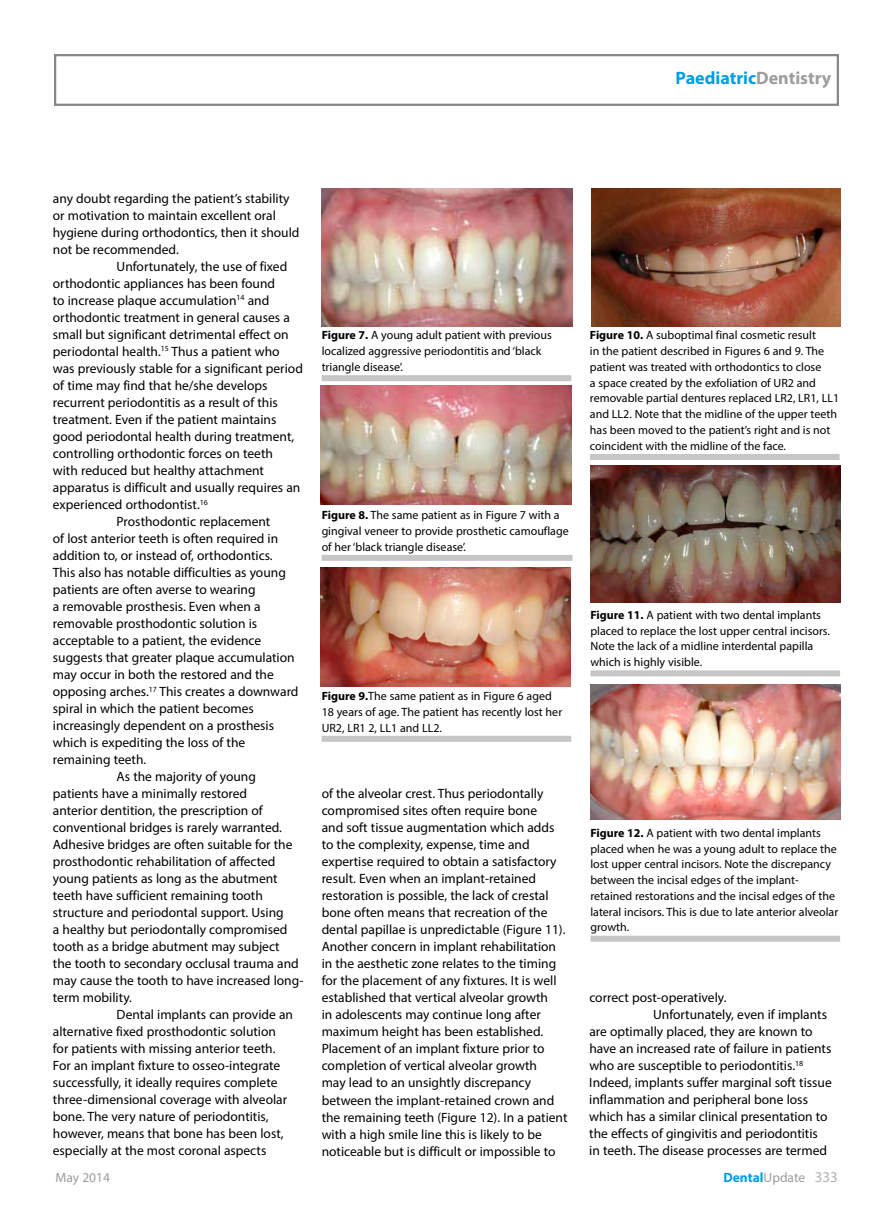
<style>
.page{position:relative;width:893px;height:1212px;background:#fff}
.page>*{position:absolute;margin:0;border:0;box-sizing:border-box;transform-origin:0 0}
.t1{font:700 18px "Myriad Pro";color:#009fe3}
.t2{font:13.5px/17px "Myriad Pro";color:#000}
.t3{font:700 13.5px "Myriad Pro";color:#009fe3}
.t4{font:13.5px "Myriad Pro";color:#9d9d9c}
.t5{font:12px/15.8px "Myriad Pro";color:#000}
.s1{color:#9d9d9c}
.s2{font-weight:700}
.s3{font-weight:400;color:#9d9d9c}
.s4{font-weight:400;font-size:15px;color:#b3b2b2}
</style>
<div class="page">
<div style="left:54px;top:54px;width:785px;height:52px;border:2px solid #878787"></div>
<img style="left:322px;top:189px;width:250px;height:138px">
<img style="left:321px;top:386px;width:250px;height:118px">
<img style="left:321px;top:568px;width:249px;height:118px">
<div style="left:322px;top:375px;width:249px;height:6px;background:#c6c6c6"></div>
<div style="left:322px;top:555px;width:250px;height:6px;background:#c6c6c6"></div>
<div style="left:322px;top:736px;width:249px;height:6px;background:#c6c6c6"></div>
<img style="left:591px;top:189px;width:250px;height:138px">
<div style="left:590px;top:454px;width:250px;height:6px;background:#c6c6c6"></div>
<img style="left:590px;top:465px;width:250px;height:137px">
<div style="left:590px;top:670px;width:250px;height:6px;background:#c6c6c6"></div>
<img style="left:590px;top:685px;width:250px;height:135px">
<div style="left:590px;top:936px;width:250px;height:6px;background:#c6c6c6"></div>
<h1 class="t1" style="left:676px;top:66px;width:157px">Paediatric<span class="s1">Dentistry</span></h1>
<p class="t2" style="left:53px;top:190px;width:238px">any doubt regarding the patient’s stability</p>
<p class="t2" style="left:53px;top:207px;width:225px">or motivation to maintain excellent oral</p>
<p class="t2" style="left:53px;top:224px;width:248px">hygiene during orthodontics, then it should</p>
<p class="t2" style="left:53px;top:241px;width:127px">not be recommended.</p>
<p class="t2" style="left:117px;top:258px;width:172px">Unfortunately, the use of fixed</p>
<p class="t2" style="left:53px;top:275px;width:224px">orthodontic appliances has been found</p>
<p class="t2" style="left:53px;top:292px;width:218px">to increase plaque accumulation<sup>14</sup> and</p>
<p class="t2" style="left:53px;top:309px;width:238px">orthodontic treatment in general causes a</p>
<p class="t2" style="left:53px;top:326px;width:237px">small but significant detrimental effect on</p>
<p class="t2" style="left:53px;top:343px;width:228px">periodontal health.<sup>15</sup> Thus a patient who</p>
<p class="t2" style="left:53px;top:360px;width:252px">was previously stable for a significant period</p>
<p class="t2" style="left:53px;top:377px;width:216px">of time may find that he/she develops</p>
<p class="t2" style="left:53px;top:394px;width:227px">recurrent periodontitis as a result of this</p>
<p class="t2" style="left:53px;top:411px;width:225px">treatment. Even if the patient maintains</p>
<p class="t2" style="left:53px;top:428px;width:243px">good periodontal health during treatment,</p>
<p class="t2" style="left:53px;top:445px;width:222px">controlling orthodontic forces on teeth</p>
<p class="t2" style="left:53px;top:462px;width:213px">with reduced but healthy attachment</p>
<p class="t2" style="left:53px;top:479px;width:249px">apparatus is difficult and usually requires an</p>
<p class="t2" style="left:53px;top:496px;width:157px">experienced orthodontist.<sup>16</sup></p>
<p class="t2" style="left:117px;top:513px;width:155px">Prosthodontic replacement</p>
<p class="t2" style="left:53px;top:530px;width:227px">of lost anterior teeth is often required in</p>
<p class="t2" style="left:53px;top:547px;width:221px">addition to, or instead of, orthodontics.</p>
<p class="t2" style="left:53px;top:564px;width:234px">This also has notable difficulties as young</p>
<p class="t2" style="left:53px;top:581px;width:204px">patients are often averse to wearing</p>
<p class="t2" style="left:53px;top:598px;width:209px">a removable prosthesis. Even when a</p>
<p class="t2" style="left:53px;top:615px;width:206px">removable prosthodontic solution is</p>
<p class="t2" style="left:53px;top:632px;width:210px">acceptable to a patient, the evidence</p>
<p class="t2" style="left:53px;top:649px;width:243px">suggests that greater plaque accumulation</p>
<p class="t2" style="left:53px;top:666px;width:222px">may occur in both the restored and the</p>
<p class="t2" style="left:53px;top:683px;width:247px">opposing arches.<sup>17</sup> This creates a downward</p>
<p class="t2" style="left:53px;top:700px;width:203px">spiral in which the patient becomes</p>
<p class="t2" style="left:53px;top:717px;width:223px">increasingly dependent on a prosthesis</p>
<p class="t2" style="left:53px;top:734px;width:194px">which is expediting the loss of the</p>
<p class="t2" style="left:53px;top:751px;width:95px">remaining teeth.</p>
<p class="t2" style="left:117px;top:768px;width:141px">As the majority of young</p>
<p class="t2" style="left:53px;top:785px;width:196px">patients have a minimally restored</p>
<p class="t2" style="left:53px;top:802px;width:211px">anterior dentition, the prescription of</p>
<p class="t2" style="left:53px;top:819px;width:231px">conventional bridges is rarely warranted.</p>
<p class="t2" style="left:53px;top:836px;width:241px">Adhesive bridges are often suitable for the</p>
<p class="t2" style="left:53px;top:853px;width:224px">prosthodontic rehabilitation of affected</p>
<p class="t2" style="left:53px;top:870px;width:226px">young patients as long as the abutment</p>
<p class="t2" style="left:53px;top:887px;width:212px">teeth have sufficient remaining tooth</p>
<p class="t2" style="left:53px;top:904px;width:232px">structure and periodontal support. Using</p>
<p class="t2" style="left:53px;top:921px;width:236px">a healthy but periodontally compromised</p>
<p class="t2" style="left:53px;top:938px;width:228px">tooth as a bridge abutment may subject</p>
<p class="t2" style="left:53px;top:955px;width:248px">the tooth to secondary occlusal trauma and</p>
<p class="t2" style="left:53px;top:972px;width:252px">may cause the tooth to have increased long-</p>
<p class="t2" style="left:53px;top:989px;width:81px">term mobility.</p>
<p class="t2" style="left:117px;top:1006px;width:178px">Dental implants can provide an</p>
<p class="t2" style="left:53px;top:1023px;width:225px">alternative fixed prosthodontic solution</p>
<p class="t2" style="left:53px;top:1040px;width:224px">for patients with missing anterior teeth.</p>
<p class="t2" style="left:53px;top:1057px;width:229px">For an implant fixture to osseo-integrate</p>
<p class="t2" style="left:53px;top:1074px;width:226px">successfully, it ideally requires complete</p>
<p class="t2" style="left:53px;top:1091px;width:236px">three-dimensional coverage with alveolar</p>
<p class="t2" style="left:53px;top:1108px;width:217px">bone. The very nature of periodontitis,</p>
<p class="t2" style="left:53px;top:1125px;width:232px">however, means that bone has been lost,</p>
<p class="t2" style="left:53px;top:1142px;width:215px">especially at the most coronal aspects</p>
<p class="t5" style="left:322px;top:327px;width:232px"><span class="s2">Figure 7.</span> A young adult patient with previous localized aggressive periodontitis and ‘black triangle disease’.</p>
<p class="t5" style="left:322px;top:507px;width:249px"><span class="s2">Figure 8.</span> The same patient as in Figure 7 with a gingival veneer to provide prosthetic camouflage of her ‘black triangle disease’.</p>
<p class="t5" style="left:322px;top:688px;width:242px"><span class="s2">Figure 9.</span>The same patient as in Figure 6 aged<br>18 years of age. The patient has recently lost her<br>UR2, LR1 2, LL1 and LL2.</p>
<p class="t2" style="left:322px;top:785px;width:247px">of the alveolar crest. Thus periodontally compromised sites often require bone<br>and soft tissue augmentation which adds to the complexity, expense, time and expertise required to obtain a satisfactory result. Even when an implant-retained restoration is possible, the lack of crestal bone often means that recreation of the dental papillae is unpredictable (Figure 11).<br>Another concern in implant rehabilitation in the aesthetic zone relates to the timing for the placement of any fixtures. It is well established that vertical alveolar growth<br>in adolescents may continue long after maximum height has been established.<br>Placement of an implant fixture prior to completion of vertical alveolar growth<br>may lead to an unsightly discrepancy between the implant-retained crown and the remaining teeth (Figure 12). In a patient with a high smile line this is likely to be noticeable but is difficult or impossible to</p>
<p class="t5" style="left:590px;top:327px;width:251px"><span class="s2">Figure 10.</span> A suboptimal final cosmetic result<br>in the patient described in Figures 6 and 9. The patient was treated with orthodontics to close<br>a space created by the exfoliation of UR2 and removable partial dentures replaced LR2, LR1, LL1 and LL2. Note that the midline of the upper teeth has been moved to the patient’s right and is not coincident with the midline of the face.</p>
<p class="t5" style="left:590px;top:607px;width:241px"><span class="s2">Figure 11.</span> A patient with two dental implants placed to replace the lost upper central incisors.<br>Note the lack of a midline interdental papilla which is highly visible.</p>
<p class="t5" style="left:590px;top:825px;width:249px"><span class="s2">Figure 12.</span> A patient with two dental implants placed when he was a young adult to replace the lost upper central incisors. Note the discrepancy between the incisal edges of the implant&shy;retained restorations and the incisal edges of the lateral incisors. This is due to late anterior alveolar growth.</p>
<p class="t2" style="left:589px;top:989px;width:139px">correct post-operatively.</p>
<p class="t2" style="left:653px;top:1006px;width:175px">Unfortunately, even if implants</p>
<p class="t2" style="left:589px;top:1023px;width:225px">are optimally placed, they are known to</p>
<p class="t2" style="left:589px;top:1040px;width:244px">have an increased rate of failure in patients</p>
<p class="t2" style="left:589px;top:1057px;width:215px">who are susceptible to periodontitis.<sup>18</sup></p>
<p class="t2" style="left:589px;top:1074px;width:244px">Indeed, implants suffer marginal soft tissue</p>
<p class="t2" style="left:589px;top:1091px;width:220px">inflammation and peripheral bone loss</p>
<p class="t2" style="left:589px;top:1108px;width:240px">which has a similar clinical presentation to</p>
<p class="t2" style="left:589px;top:1125px;width:230px">the effects of gingivitis and periodontitis</p>
<p class="t2" style="left:589px;top:1142px;width:239px">in teeth. The disease processes are termed</p>
<p class="t4" style="left:56px;top:1168px;width:56px">May 2014</p>
<p class="t3" style="left:723px;top:1168px;width:116px">Dental<span class="s3">Update</span> <span class="s4">333</span></p>
</div>
